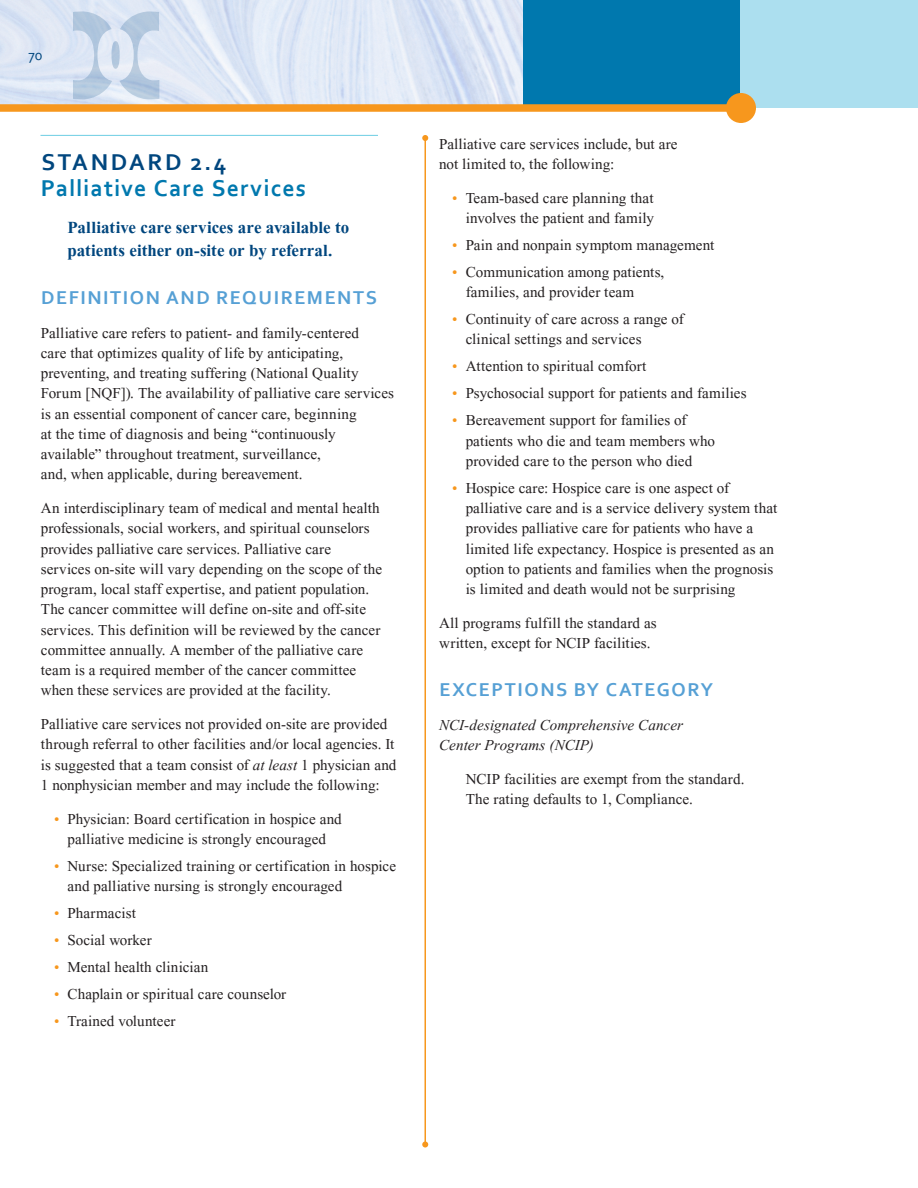
<style>
.page{position:relative;width:918px;height:1188px;background:#fff}
.page>*{position:absolute;margin:0;border:0;box-sizing:border-box;transform-origin:0 0}
.SUB_for_STANDARDS{font:700 24px/26.2px "Corbel";letter-spacing:.05em;color:#0078ae}
.t1{font:700 21px/23.2px "Aparajita";color:#00467e}
.MINI_SUB{font:700 19.5px "Corbel";letter-spacing:.08em;color:#56a0d5}
.TEXT{font:18.75px/20.2px "Aparajita";letter-spacing:.005em;color:#231f20}
.TEXT_indent{font:18.75px/20.2px "Aparajita";letter-spacing:.005em;color:#231f20}
.TEXT-2{font:italic 18.75px/20.2px "Aparajita";letter-spacing:.005em;color:#231f20}
.t2{font:15px "Corbel";color:#00467e}
.s1{color:#00467e}
.s2{font-style:italic}
.s3{color:#f7971d}
</style>
<div class="page">
<hr style="left:40px;top:135px;width:338px;height:1px;background:#6dcde3">
<img style="left:0;top:0;width:523px;height:104px">
<hr style="left:424px;top:138px;width:2px;height:1006px;background:#f7971d">
<svg style="left:422px;top:135px;width:6px;height:6px"></svg>
<svg style="left:422px;top:1142px;width:6px;height:6px"></svg>
<div style="left:523px;top:0;width:218px;height:106px;background:#0078ae"></div>
<div style="left:741px;top:0;width:177px;height:108px;background:#acdfef"></div>
<div style="left:0;top:104px;width:741px;height:8px;background:#f7971d"></div>
<div style="left:726px;top:93px;width:30px;height:30px;background:#f7971d;border-radius:50%"></div>
<svg style="left:73px;top:11px;width:86px;height:88px;background:#cbd9ea"></svg>
<p class="t2" style="left:29px;top:45px;width:16px">70</p>
<p class="SUB_for_STANDARDS" style="left:41px;top:148px;width:267px"><span class="s1">STANDARD 2.4<br></span>Palliative Care Services</p>
<p class="t1" style="left:68px;top:217px;width:283px">Palliative care services are available to patients either on-site or by referral.</p>
<p class="MINI_SUB" style="left:41px;top:285px;width:337px">DEFINITION AND REQUIREMENTS</p>
<p class="TEXT" style="left:41px;top:324px;width:355px">Palliative care refers to patient- and family-centered<br>care that optimizes quality of life by anticipating, preventing, and treating suffering (National Quality Forum [NQF]). The availability of palliative care services is an essential component of cancer care, beginning<br>at the time of diagnosis and being “continuously available” throughout treatment, surveillance,<br>and, when applicable, during bereavement.</p>
<p class="TEXT" style="left:41px;top:500px;width:343px">An interdisciplinary team of medical and mental health professionals, social workers, and spiritual counselors provides palliative care services. Palliative care services on-site will vary depending on the scope of the program, local staff expertise, and patient population.<br>The cancer committee will define on-site and off-site services. This definition will be reviewed by the cancer committee annually. A member of the palliative care team is a required member of the cancer committee when these services are provided at the facility.</p>
<p class="TEXT" style="left:41px;top:716px;width:357px">Palliative care services not provided on-site are provided through referral to other facilities and/or local agencies. It is suggested that a team consist of <span class="s2">at least</span> 1 physician and 1 nonphysician member and may include the following:</p>
<p class="TEXT" style="left:54px;top:810px;width:289px;text-align:center"><span class="s3">•</span> Physician: Board certification in hospice and palliative medicine is strongly encouraged</p>
<p class="TEXT" style="left:68px;top:858px;width:330px;text-indent:-14px"><span class="s3">•</span> Nurse: Specialized training or certification in hospice and palliative nursing is strongly encouraged</p>
<p class="TEXT" style="left:54px;top:905px;width:83px"><span class="s3">•</span> Pharmacist</p>
<p class="TEXT" style="left:54px;top:932px;width:99px"><span class="s3">•</span> Social worker</p>
<p class="TEXT" style="left:54px;top:959px;width:156px"><span class="s3">•</span> Mental health clinician</p>
<p class="TEXT" style="left:54px;top:986px;width:234px"><span class="s3">•</span> Chaplain or spiritual care counselor</p>
<p class="TEXT" style="left:54px;top:1013px;width:123px"><span class="s3">•</span> Trained volunteer</p>
<p class="TEXT" style="left:439px;top:135px;width:240px">Palliative care services include, but are not limited to, the following:</p>
<p class="TEXT" style="left:452px;top:189px;width:203px;text-align:right"><span class="s3">•</span> Team-based care planning that involves the patient and family</p>
<p class="TEXT" style="left:452px;top:237px;width:264px"><span class="s3">•</span> Pain and nonpain symptom management</p>
<p class="TEXT" style="left:466px;top:264px;width:200px;text-indent:-14px"><span class="s3">•</span> Communication among patients, families, and provider team</p>
<p class="TEXT" style="left:466px;top:311px;width:220px;text-indent:-14px"><span class="s3">•</span> Continuity of care across a range of clinical settings and services</p>
<p class="TEXT" style="left:452px;top:358px;width:196px"><span class="s3">•</span> Attention to spiritual comfort</p>
<p class="TEXT" style="left:452px;top:385px;width:296px"><span class="s3">•</span> Psychosocial support for patients and families</p>
<p class="TEXT" style="left:466px;top:412px;width:251px;text-indent:-14px"><span class="s3">•</span> Bereavement support for families of patients who die and team members who provided care to the person who died</p>
<p class="TEXT" style="left:466px;top:480px;width:313px;text-indent:-14px"><span class="s3">•</span> Hospice care: Hospice care is one aspect of palliative care and is a service delivery system that provides palliative care for patients who have a limited life expectancy. Hospice is presented as an option to patients and families when the prognosis is limited and death would not be surprising</p>
<p class="TEXT" style="left:439px;top:615px;width:219px">All programs fulfill the standard as written, except for NCIP facilities.</p>
<p class="MINI_SUB" style="left:440px;top:678px;width:275px">EXCEPTIONS BY CATEGORY</p>
<p class="TEXT-2" style="left:439px;top:717px;width:246px">NCI-designated Comprehensive Cancer<br>Center Programs (NCIP)</p>
<p class="TEXT_indent" style="left:466px;top:771px;width:280px">NCIP facilities are exempt from the standard.<br>The rating defaults to 1, Compliance.</p>
</div>
